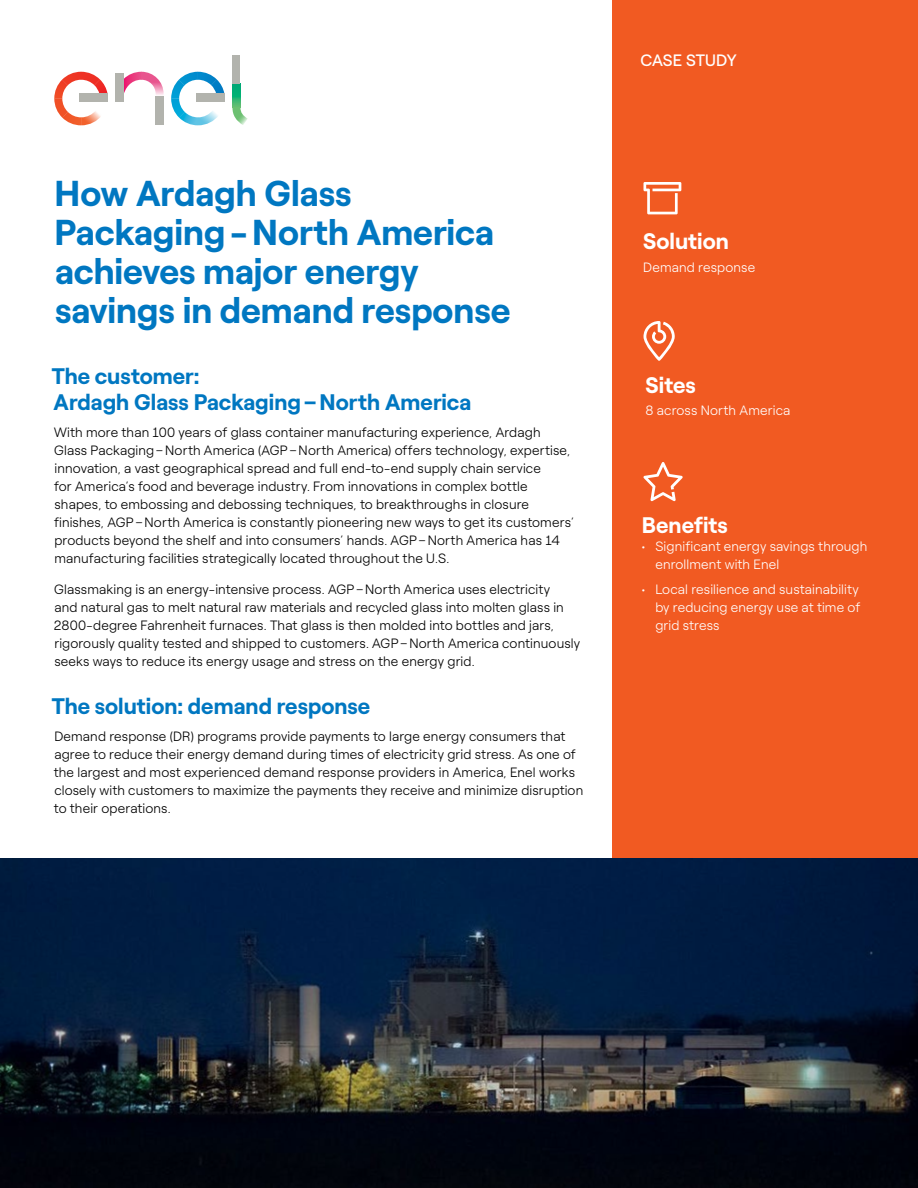
<style>
.page{position:relative;width:918px;height:1188px;background:#fff}
.page>*{position:absolute;margin:0;border:0;box-sizing:border-box;transform-origin:0 0}
.t1{font:700 36px/39px "Roobert ENEL";letter-spacing:-.005em;color:#0077c1}
.t2{font:700 22.5px/25.5px "Roobert ENEL";color:#0077c1}
.t3{font:700 22.5px "Roobert ENEL";color:#fff}
.t4{font:16.5px "Roobert ENEL";color:#fff}
.t5{font:300 13.5px/18px "Roobert ENEL";letter-spacing:.01em;color:#000}
.t6{font:300 13.5px/18px "Roobert ENEL";letter-spacing:.01em;color:#fff}
</style>
<div class="page">
<div style="left:612px;top:0;width:306px;height:1188px;background:#f15a22"></div>
<svg style="left:54px;top:72px;width:54px;height:53px"></svg>
<svg style="left:171px;top:72px;width:53px;height:53px"></svg>
<svg style="left:232px;top:83px;width:8px;height:24px"></svg>
<svg style="left:232px;top:107px;width:16px;height:18px"></svg>
<svg style="left:124px;top:72px;width:40px;height:26px"></svg>
<div style="left:116px;top:74px;width:8px;height:28px;background:#b2b3ad"></div>
<div style="left:232px;top:55px;width:8px;height:28px;background:#b2b3ad"></div>
<div style="left:156px;top:97px;width:8px;height:28px;background:#b2b3ad"></div>
<div style="left:80px;top:94px;width:28px;height:8px;background:#b2b3ad"></div>
<div style="left:196px;top:94px;width:28px;height:8px;background:#b2b3ad"></div>
<img style="left:0;top:858px;width:918px;height:330px">
<svg style="left:644px;top:321px;width:31px;height:40px"></svg>
<svg style="left:643px;top:182px;width:38px;height:32px"></svg>
<svg style="left:643px;top:462px;width:40px;height:39px"></svg>
<h1 class="t1" style="left:55px;top:171px;width:457px">How Ardagh Glass<br>Packaging-North America achieves major energy savings in demand response</h1>
<h2 class="t2" style="left:52px;top:362px;width:421px">The customer:<br>Ardagh Glass Packaging–North America</h2>
<p class="t5" style="left:54px;top:422px;width:522px">With more than 100 years of glass container manufacturing experience, Ardagh Glass Packaging–North America (AGP–North America) offers technology, expertise, innovation, a vast geographical spread and full end-to-end supply chain service<br>for America’s food and beverage industry. From innovations in complex bottle shapes, to embossing and debossing techniques, to breakthroughs in closure finishes, AGP–North America is constantly pioneering new ways to get its customers’ products beyond the shelf and into consumers’ hands. AGP–North America has 14 manufacturing facilities strategically located throughout the U.S.</p>
<p class="t5" style="left:54px;top:580px;width:528px">Glassmaking is an energy-intensive process. AGP–North America uses electricity<br>and natural gas to melt natural raw materials and recycled glass into molten glass in 2800-degree Fahrenheit furnaces. That glass is then molded into bottles and jars, rigorously quality tested and shipped to customers. AGP–North America continuously seeks ways to reduce its energy usage and stress on the energy grid.</p>
<h2 class="t2" style="left:52px;top:692px;width:320px">The solution: demand response</h2>
<p class="t5" style="left:54px;top:727px;width:531px">Demand response (DR) programs provide payments to large energy consumers that agree to reduce their energy demand during times of electricity grid stress. As one of the largest and most experienced demand response providers in America, Enel works closely with customers to maximize the payments they receive and minimize disruption to their operations.</p>
<p class="t4" style="left:640px;top:48px;width:98px">CASE STUDY</p>
<h2 class="t3" style="left:643px;top:224px;width:87px">Solution</h2>
<p class="t6" style="left:643px;top:257px;width:114px">Demand response</p>
<h2 class="t3" style="left:646px;top:367px;width:52px">Sites</h2>
<p class="t6" style="left:646px;top:400px;width:146px">8 across North America</p>
<h2 class="t3" style="left:642px;top:507px;width:87px">Benefits</h2>
<p class="t6" style="left:655px;top:536px;width:214px;text-indent:-14px">• Significant energy savings through enrollment with Enel</p>
<p class="t6" style="left:655px;top:579px;width:207px;text-align:justify;text-indent:-14px">• Local resilience and sustainability by reducing energy use at time of grid stress</p>
</div>
